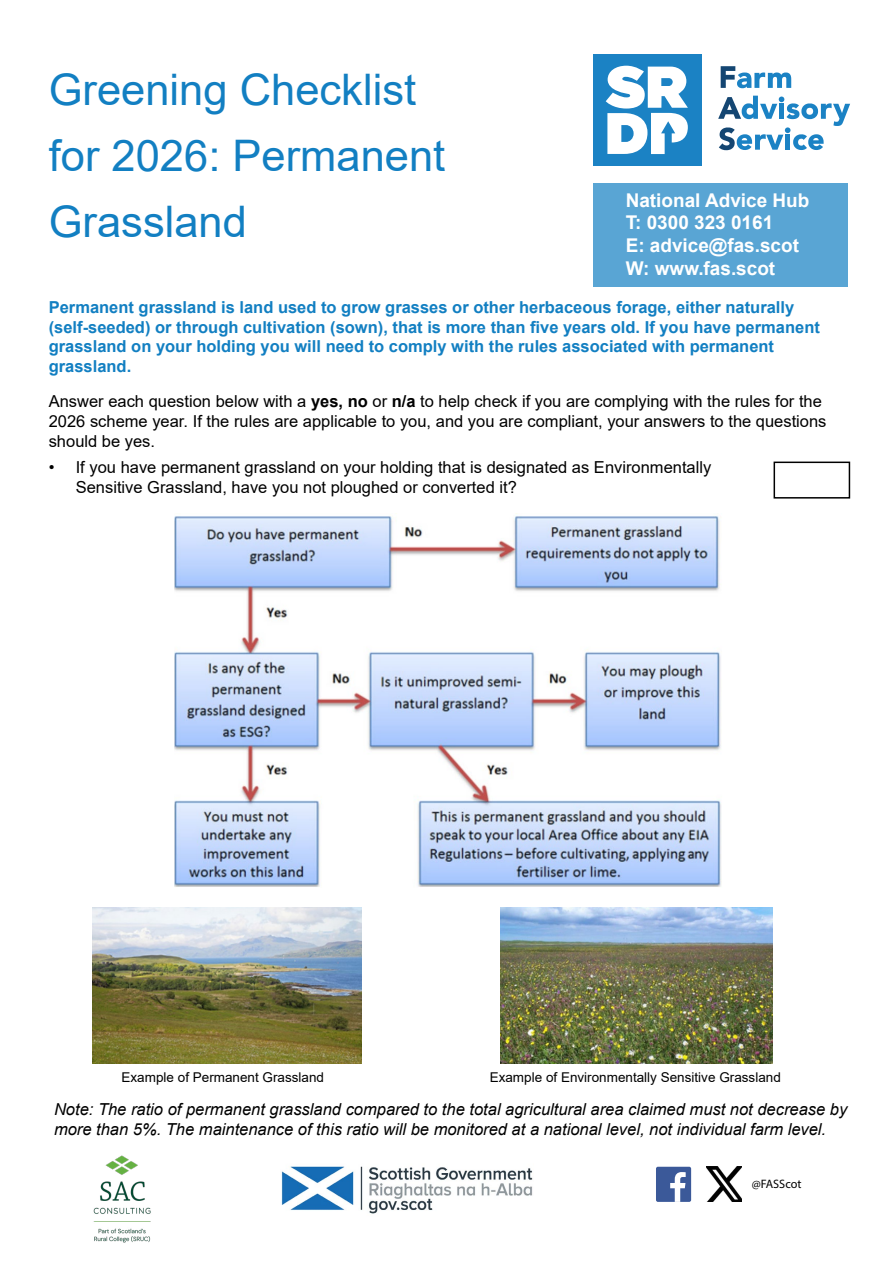
<style>
.page{position:relative;width:893px;height:1263px;background:#fff}
.page>*{position:absolute;margin:0;border:0;box-sizing:border-box;transform-origin:0 0}
.t1{font:43.5px/66px "Arial";color:#127fc2}
.t2{font:700 18.9px/22.8px "Arial";color:#fff}
.t3{font:16.5px/19.8px "Arial";color:#000}
.t4{font:700 16.5px/19.8px "Arial";color:#127fc2}
.t5{font:italic 16.5px/19.8px "Arial";color:#000}
.t6{font:13.5px "Arial";color:#000}
.t7{font:12.3px "Myriad Pro";color:#000}
.s1{font-weight:700}
</style>
<div class="page">
<div style="left:593px;top:183px;width:255px;height:103px;background:#59a5d4"></div>
<div style="left:593px;top:54px;width:108px;height:111px;background:#1b82c4"></div>
<svg style="left:721px;top:66px;width:70px;height:22px"></svg>
<svg style="left:718px;top:96px;width:132px;height:54px"></svg>
<svg style="left:606px;top:66px;width:82px;height:88px"></svg>
<img style="left:281px;top:1166px;width:252px;height:48px">
<div style="left:656px;top:1167px;width:35px;height:35px;background:#3b5999;border-radius:2px"></div>
<svg style="left:670px;top:1172px;width:16px;height:30px"></svg>
<img style="left:93px;top:1155px;width:58px;height:88px">
<img style="left:706px;top:1167px;width:36px;height:35px">
<div style="left:773px;top:462px;width:77px;height:37px;border:2px solid #000"></div>
<img style="left:175px;top:513px;width:547px;height:374px">
<img style="left:92px;top:908px;width:270px;height:155px">
<img style="left:500px;top:908px;width:272px;height:155px">
<h1 class="t1" style="left:49px;top:56px;width:398px">Greening Checklist for 2026: Permanent<br>Grassland</h1>
<p class="t2" style="left:626px;top:189px;width:185px">National Advice Hub<br>T: 0300 323 0161<br>E: advice@fas.scot<br>W: www.fas.scot</p>
<p class="t4" style="left:49px;top:297px;width:773px">Permanent grassland is land used to grow grasses or other herbaceous forage, either naturally (self-seeded) or through cultivation (sown), that is more than five years old. If you have permanent grassland on your holding you will need to comply with the rules associated with permanent grassland.</p>
<p class="t3" style="left:49px;top:391px;width:779px">Answer each question below with a <span class="s1">yes, no</span> or <span class="s1">n/a</span> to help check if you are complying with the rules for the<br>2026 scheme year. If the rules are applicable to you, and you are compliant, your answers to the questions should be yes.</p>
<p class="t3" style="left:76px;top:457px;width:637px;text-indent:-27px">• If you have permanent grassland on your holding that is designated as Environmentally<br>Sensitive Grassland, have you not ploughed or converted it?</p>
<p class="t6" style="left:122px;top:1068px;width:204px">Example of Permanent Grassland</p>
<p class="t5" style="left:54px;top:1099px;width:795px">Note: The ratio of permanent grassland compared to the total agricultural area claimed must not decrease by more than 5%. The maintenance of this ratio will be monitored at a national level, not individual farm level.</p>
<p class="t6" style="left:490px;top:1068px;width:293px">Example of Environmentally Sensitive Grassland</p>
<p class="t7" style="left:752px;top:1176px;width:51px">@FASScot</p>
</div>
